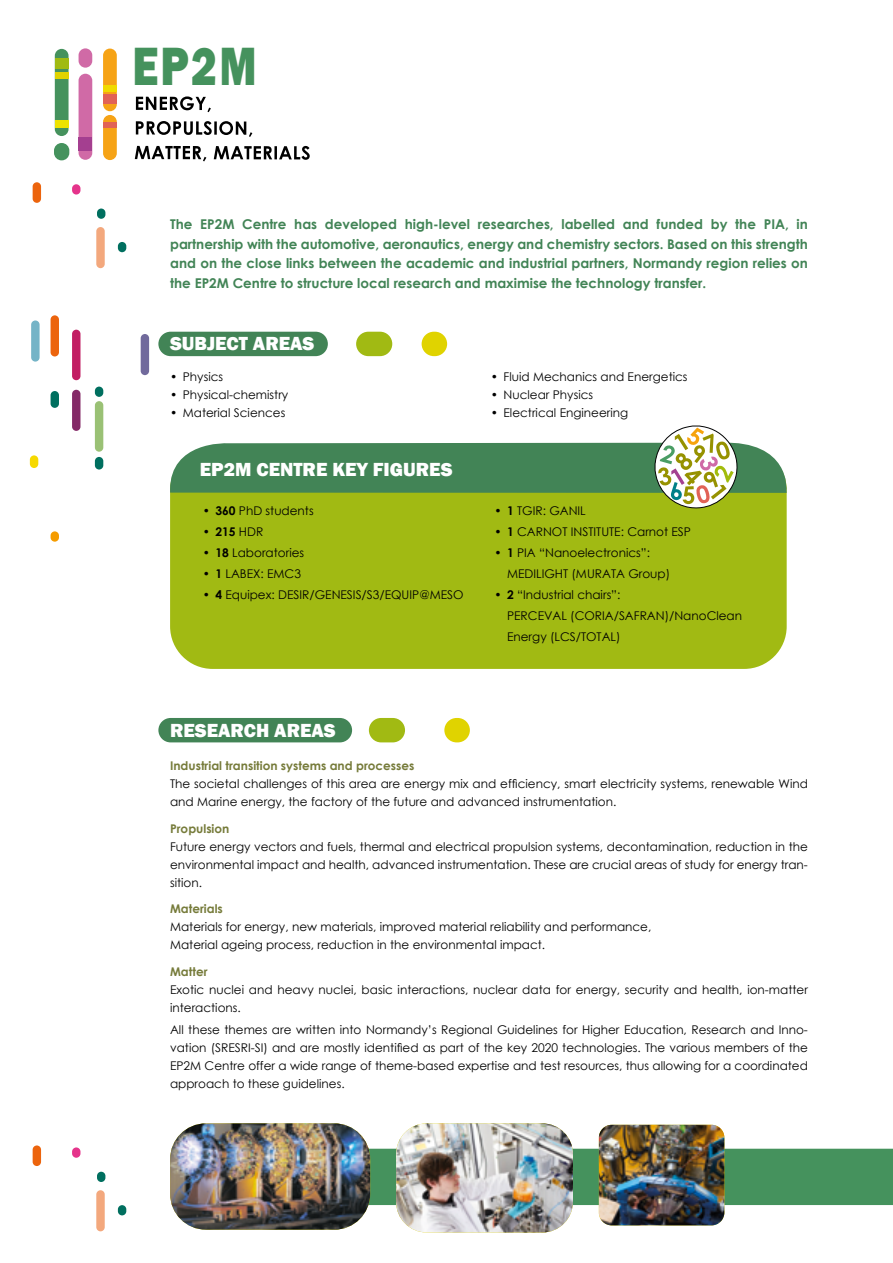
<style>
.page{position:relative;width:893px;height:1263px;background:#fff}
.page>*{position:absolute;margin:0;border:0;box-sizing:border-box;transform-origin:0 0}
.t1{font:800 55.5px "Franklin Gothic";color:#45925d;scale:.8 1}
.H1_-_titre{font:800 19.5px "Franklin Gothic";color:#fff}
.chapo{font:700 13.5px/19.5px "Century Gothic";color:#428456;text-align:justify}
.texte_courant{font:12px/18px "Century Gothic";color:#000}
.H2_-_titre{font:700 12px "Century Gothic";color:#767b3a}
.t2{font:700 12px "Century Gothic";color:#000}
.s1{font-weight:700}
.s2{font-weight:400}
</style>
<div class="page">
<div style="left:141px;top:334px;width:8px;height:41px;background:#716a9c;border-radius:4px"></div>
<div style="left:51px;top:531px;width:8px;height:11px;background:#f59c00;border-radius:4px"></div>
<div style="left:118px;top:242px;width:8px;height:10px;background:#006f5f;border-radius:4px"></div>
<div style="left:72px;top:390px;width:8px;height:41px;background:#842967;border-radius:4px"></div>
<div style="left:97px;top:209px;width:8px;height:10px;background:#006f5f;border-radius:4px"></div>
<div style="left:30px;top:455px;width:8px;height:13px;background:#f6d900;border-radius:4px"></div>
<div style="left:51px;top:391px;width:8px;height:17px;background:#006f5f;border-radius:4px"></div>
<div style="left:95px;top:387px;width:8px;height:10px;background:#006f5f;border-radius:4px"></div>
<div style="left:95px;top:401px;width:8px;height:51px;background:#9ac175;border-radius:4px"></div>
<div style="left:95px;top:457px;width:8px;height:12px;background:#006f5f;border-radius:4px"></div>
<div style="left:51px;top:315px;width:8px;height:41px;background:#ec640d;border-radius:4px"></div>
<div style="left:33px;top:182px;width:8px;height:21px;background:#ec640d;border-radius:4px"></div>
<div style="left:72px;top:184px;width:8px;height:11px;background:#e5348b;border-radius:4px"></div>
<div style="left:72px;top:330px;width:8px;height:50px;background:#c21d63;border-radius:4px"></div>
<div style="left:96px;top:227px;width:9px;height:41px;background:#f3a87d;border-radius:4px"></div>
<div style="left:31px;top:320px;width:9px;height:42px;background:#75b4c7;border-radius:4px"></div>
<div style="left:370px;top:1149px;width:523px;height:56px;background:#45925d"></div>
<div style="left:118px;top:1205px;width:8px;height:10px;background:#006f5f;border-radius:4px"></div>
<div style="left:97px;top:1172px;width:8px;height:10px;background:#006f5f;border-radius:4px"></div>
<div style="left:33px;top:1145px;width:8px;height:21px;background:#ec640d;border-radius:4px"></div>
<div style="left:72px;top:1147px;width:8px;height:11px;background:#e5348b;border-radius:4px"></div>
<div style="left:96px;top:1190px;width:9px;height:41px;background:#f3a87d;border-radius:4px"></div>
<div style="left:158px;top:332px;width:170px;height:24px;background:#428456;border-radius:12px"></div>
<div style="left:158px;top:718px;width:194px;height:24px;background:#428456;border-radius:12px"></div>
<div style="left:356px;top:332px;width:36px;height:24px;background:#a1ba13;border-radius:12px"></div>
<div style="left:422px;top:332px;width:25px;height:24px;background:#e0d300;border-radius:12px"></div>
<div style="left:444px;top:718px;width:26px;height:24px;background:#e0d300;border-radius:12px"></div>
<div style="left:369px;top:718px;width:36px;height:24px;background:#a1ba13;border-radius:12px"></div>
<img style="left:599px;top:1125px;width:125px;height:100px">
<img style="left:170px;top:1123px;width:200px;height:107px">
<img style="left:396px;top:1123px;width:177px;height:109px">
<div style="left:170px;top:447px;width:617px;height:222px;background:#a1ba13;border-radius:43px"></div>
<svg style="left:170px;top:425px;width:617px;height:85px"></svg>
<svg style="left:136px;top:96px;width:75px;height:16px"></svg>
<svg style="left:136px;top:121px;width:76px;height:14px"></svg>
<hr style="left:214px;top:121px;width:3px;height:14px;background:#000">
<svg style="left:219px;top:121px;width:33px;height:16px"></svg>
<svg style="left:135px;top:146px;width:71px;height:15px"></svg>
<svg style="left:214px;top:146px;width:96px;height:14px"></svg>
<div style="left:79px;top:74px;width:13px;height:86px;background:#d06aa6;border-radius:7px"></div>
<div style="left:103px;top:49px;width:14px;height:62px;background:#f6a316;border-radius:7px"></div>
<div style="left:103px;top:115px;width:14px;height:45px;background:#f6a316;border-radius:7px"></div>
<div style="left:79px;top:48px;width:13px;height:20px;background:#d06aa6;border-radius:7px"></div>
<div style="left:79px;top:137px;width:13px;height:14px;background:#a43f90"></div>
<div style="left:103px;top:94px;width:14px;height:10px;background:#e16256"></div>
<div style="left:55px;top:49px;width:14px;height:87px;background:#45925d;border-radius:7px"></div>
<div style="left:54px;top:143px;width:15px;height:17px;background:#45925d;border-radius:8px"></div>
<div style="left:55px;top:59px;width:13px;height:10px;background:#a0ba13"></div>
<div style="left:55px;top:72px;width:13px;height:7px;background:#e0d300"></div>
<div style="left:55px;top:121px;width:13px;height:7px;background:#eee300"></div>
<div style="left:103px;top:85px;width:14px;height:6px;background:#f0da00"></div>
<div style="left:103px;top:123px;width:14px;height:5px;background:#e16256"></div>
<p class="t1" style="left:132px;top:31px;width:157px">EP2M</p>
<p class="chapo" style="left:170px;top:214px;width:639px">The EP2M Centre has developed high-level researches, labelled and funded by the PIA, in partnership with the automotive, aeronautics, energy and chemistry sectors. Based on this strength and on the close links between the academic and industrial partners, Normandy region relies on the EP2M Centre to structure local research and maximise the technology transfer.</p>
<h1 class="H1_-_titre" style="left:170px;top:330px;width:146px">SUBJECT AREAS</h1>
<p class="texte_courant" style="left:170px;top:367px;width:55px">• Physics</p>
<p class="texte_courant" style="left:170px;top:385px;width:120px">• Physical-chemistry</p>
<p class="texte_courant" style="left:170px;top:403px;width:117px">• Material Sciences</p>
<h1 class="H1_-_titre" style="left:200px;top:457px;width:254px">EP2M CENTRE KEY FIGURES</h1>
<p class="texte_courant" style="left:203px;top:502px;width:112px"><span class="s1">• 360</span> PhD students</p>
<p class="t2" style="left:203px;top:523px;width:62px">• 215 <span class="s2">HDR</span></p>
<p class="texte_courant" style="left:203px;top:544px;width:103px"><span class="s1">• 18</span> Laboratories</p>
<p class="texte_courant" style="left:203px;top:565px;width:100px"><span class="s1">• 1</span> LABEX: EMC3</p>
<p class="texte_courant" style="left:203px;top:586px;width:262px"><span class="s1">• 4</span> Equipex: DESIR/GENESIS/S3/EQUIP@MESO</p>
<p class="texte_courant" style="left:491px;top:367px;width:198px">• Fluid Mechanics and Energetics</p>
<p class="texte_courant" style="left:491px;top:385px;width:104px">• Nuclear Physics</p>
<p class="texte_courant" style="left:491px;top:403px;width:139px">• Electrical Engineering</p>
<p class="texte_courant" style="left:494px;top:502px;width:93px"><span class="s1">• 1</span> TGIR: GANIL</p>
<p class="texte_courant" style="left:494px;top:523px;width:198px"><span class="s1">• 1</span> CARNOT INSTITUTE: Carnot ESP</p>
<p class="texte_courant" style="left:507px;top:542px;width:165px;line-height:21px;text-indent:-13px"><span class="s1">• 1</span> PIA “Nanoelectronics”:<br>MEDILIGHT (MURATA Group)</p>
<p class="texte_courant" style="left:507px;top:584px;width:237px;line-height:21px;text-indent:-13px"><span class="s1">• 2</span> “Industrial chairs”:<br>PERCEVAL (CORIA/SAFRAN)/NanoClean<br>Energy (LCS/TOTAL)</p>
<h1 class="H1_-_titre" style="left:170px;top:717px;width:167px">RESEARCH AREAS</h1>
<h2 class="H2_-_titre" style="left:170px;top:757px;width:246px">Industrial transition systems and processes</h2>
<p class="texte_courant" style="left:170px;top:775px;width:639px">The societal challenges of this area are energy mix and efficiency, smart electricity systems, renewable Wind and Marine energy, the factory of the future and advanced instrumentation.</p>
<h2 class="H2_-_titre" style="left:170px;top:819px;width:61px">Propulsion</h2>
<p class="texte_courant" style="left:170px;top:837px;width:639px;text-align:justify">Future energy vectors and fuels, thermal and electrical propulsion systems, decontamination, reduction in the environmental impact and health, advanced instrumentation. These are crucial areas of study for energy tran&shy;sition.</p>
<h2 class="H2_-_titre" style="left:170px;top:900px;width:54px">Materials</h2>
<p class="texte_courant" style="left:170px;top:918px;width:483px">Materials for energy, new materials, improved material reliability and performance,</p>
<p class="texte_courant" style="left:170px;top:936px;width:377px">Material ageing process, reduction in the environmental impact.</p>
<h2 class="H2_-_titre" style="left:170px;top:962px;width:39px">Matter</h2>
<p class="texte_courant" style="left:170px;top:980px;width:639px">Exotic nuclei and heavy nuclei, basic interactions, nuclear data for energy, security and health, ion-matter interactions.</p>
<p class="texte_courant" style="left:170px;top:1020px;width:639px;text-align:justify">All these themes are written into Normandy’s Regional Guidelines for Higher Education, Research and Inno&shy;vation (SRESRI-SI) and are mostly identified as part of the key 2020 technologies. The various members of the EP2M Centre offer a wide range of theme-based expertise and test resources, thus allowing for a coordinated approach to these guidelines.</p>
</div>
